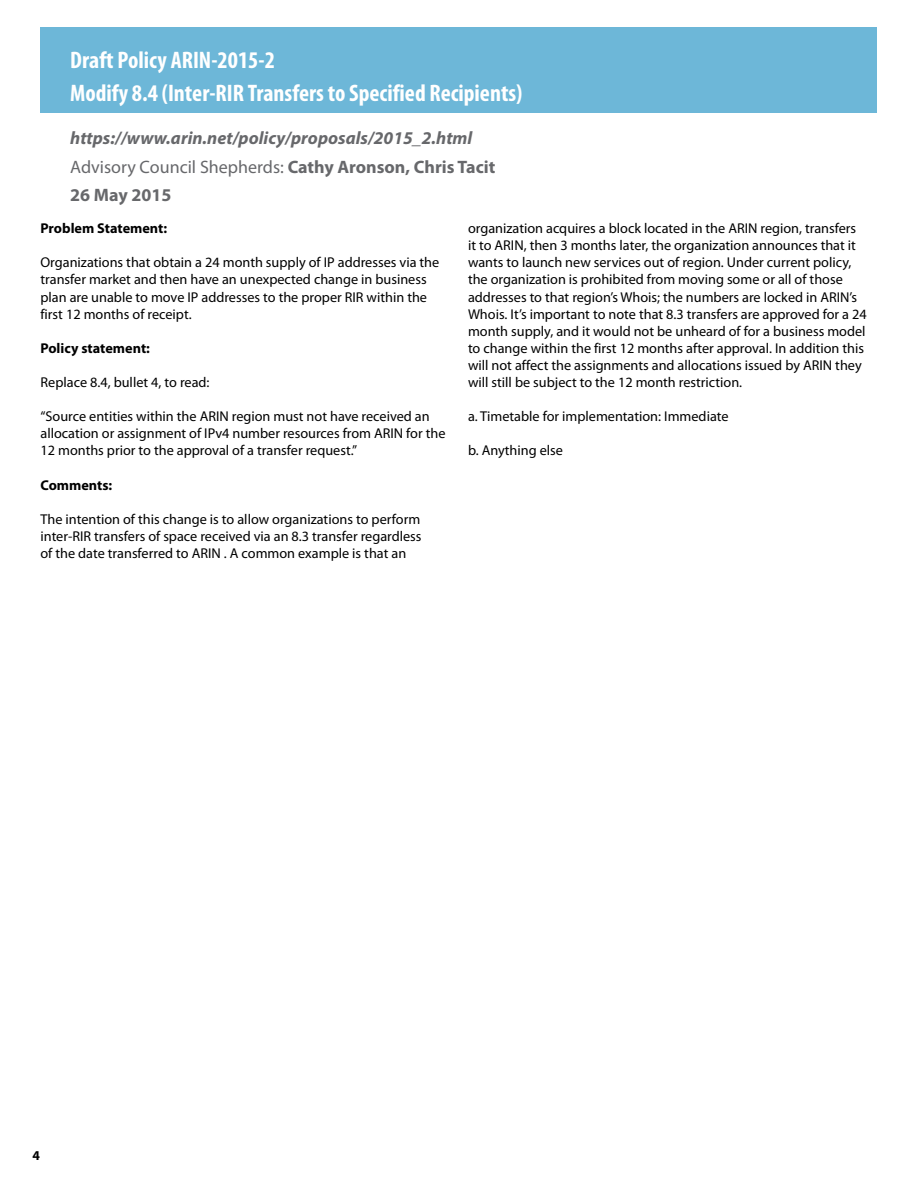
<style>
.page{position:relative;width:918px;height:1188px;background:#fff}
.page>*{position:absolute;margin:0;border:0;box-sizing:border-box;transform-origin:0 0}
.t1{font:700 condensed 24px/33.2px "Myriad Pro";color:#fff}
.t2{font:italic 700 18px/28.3px "Myriad Pro";color:#67686b}
.t3{font:14.25px/17.1px "Myriad Pro";color:#000}
.t4{font:700 14.25px "Myriad Pro";color:#000}
.t5{font:700 13.5px "Myriad Pro";color:#000}
.s1{font-weight:400;font-style:normal}
.s2{font-style:normal}
</style>
<div class="page">
<div style="left:40px;top:27px;width:838px;height:86px;background:#6db7d8"></div>
<h1 class="t1" style="left:70px;top:43px;width:454px">Draft Policy ARIN-2015-2<br>Modify 8.4 (Inter-RIR Transfers to Specified Recipients)</h1>
<p class="t2" style="left:70px;top:124px;width:427px">https://www.arin.net/policy/proposals/2015_2.html<br><span class="s1">Advisory Council Shepherds:</span> <span class="s2">Cathy Aronson, Chris Tacit<br>26 May 2015</span></p>
<p class="t4" style="left:40px;top:219px;width:128px">Problem Statement:</p>
<p class="t3" style="left:40px;top:254px;width:400px">Organizations that obtain a 24 month supply of IP addresses via the transfer market and then have an unexpected change in business plan are unable to move IP addresses to the proper RIR within the first 12 months of receipt.</p>
<p class="t4" style="left:40px;top:339px;width:111px">Policy statement:</p>
<p class="t3" style="left:40px;top:374px;width:171px">Replace 8.4, bullet 4, to read:</p>
<p class="t3" style="left:40px;top:408px;width:407px">“Source entities within the ARIN region must not have received an allocation or assignment of IPv4 number resources from ARIN for the<br>12 months prior to the approval of a transfer request.”</p>
<p class="t4" style="left:40px;top:476px;width:73px">Comments:</p>
<p class="t3" style="left:40px;top:510px;width:383px;text-align:justify">The intention of this change is to allow organizations to perform inter-RIR transfers of space received via an 8.3 transfer regardless of the date transferred to ARIN . A common example is that an</p>
<p class="t3" style="left:468px;top:220px;width:400px">organization acquires a block located in the ARIN region, transfers it to ARIN, then 3 months later, the organization announces that it wants to launch new services out of region. Under current policy, the organization is prohibited from moving some or all of those addresses to that region’s Whois; the numbers are locked in ARIN’s Whois. It’s important to note that 8.3 transfers are approved for a 24 month supply, and it would not be unheard of for a business model to change within the first 12 months after approval. In addition this will not affect the assignments and allocations issued by ARIN they will still be subject to the 12 month restriction.</p>
<p class="t3" style="left:468px;top:408px;width:262px">a. Timetable for implementation: Immediate</p>
<p class="t3" style="left:468px;top:442px;width:96px">b. Anything else</p>
<p class="t5" style="left:33px;top:1146px;width:9px">4</p>
</div>
